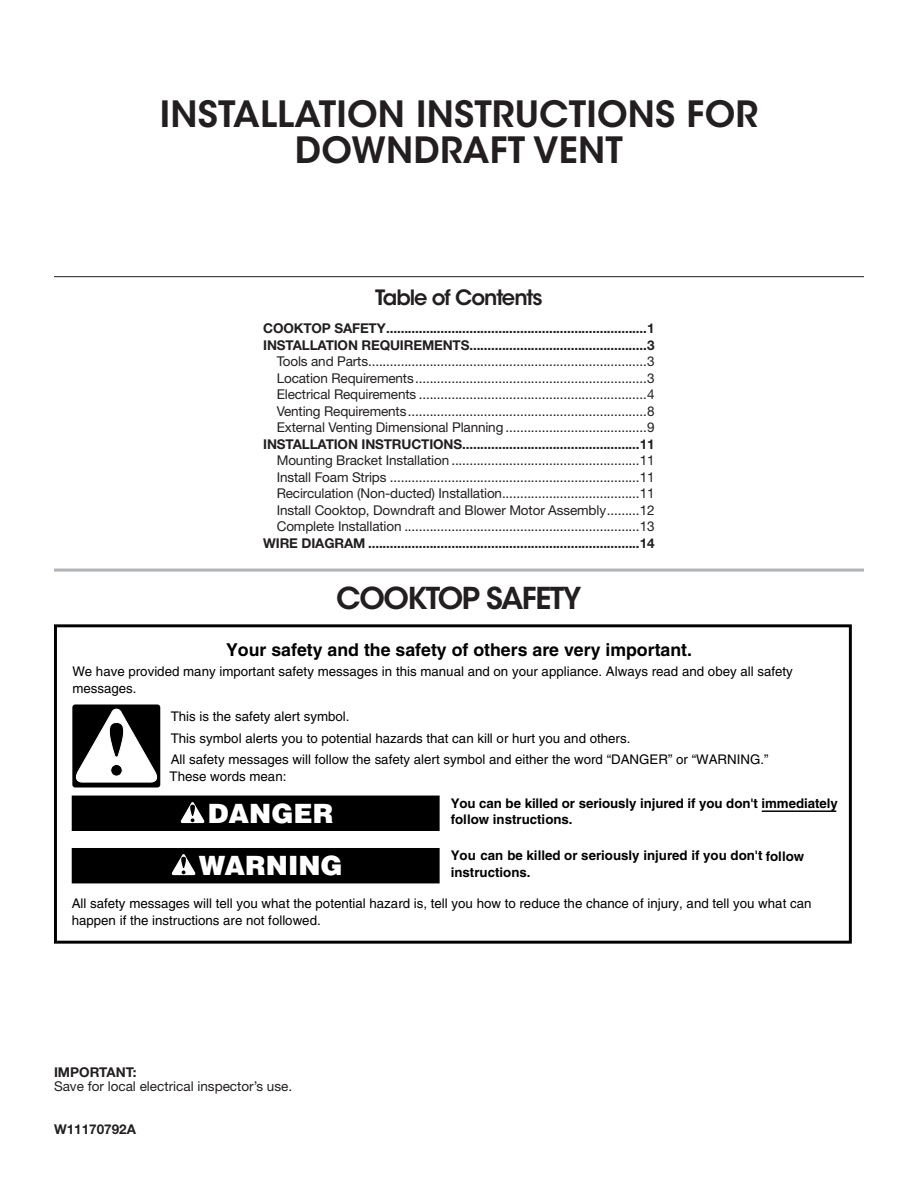
<style>
.page{position:relative;width:918px;height:1188px;background:#fff}
.page>*{position:absolute;margin:0;border:0;box-sizing:border-box;transform-origin:0 0}
.Cover_Heading_1{font:600 36px/36px "ITC Avant Garde Std";letter-spacing:.005em;color:#231f20;text-align:center}
.Heading_1{font:600 30px "ITC Avant Garde Std";letter-spacing:-.05em;color:#231f20}
.t1{font:900 26.55px/52.1px "Helvetica";color:#fff;text-align:center}
.Heading_2{font:600 21px "ITC Avant Garde Std";letter-spacing:-.05em;color:#231f20}
.t2{font:700 17.7px "Helvetica";color:#000}
.TOC_2{font:13.5px "Helvetica Neue LT Std";letter-spacing:-.01em;color:#231f20}
.TOC_1{font:700 13.5px "Helvetica Neue";letter-spacing:-.01em;color:#231f20}
.Body{font:13.5px/14px "Helvetica Neue LT Std";color:#231f20}
.Part_Number{font:700 13.5px "Helvetica Neue";color:#231f20}
.t3{font:13.35px/17px "Helvetica";color:#000}
.t4{font:700 13.35px "Helvetica";color:#000}
.s1{font-weight:700}
</style>
<div class="page">
<hr style="left:54px;top:276px;width:810px;height:1px;background:#231f20">
<hr style="left:54px;top:569px;width:810px;height:3px;background:#b2b3b7">
<div style="left:72px;top:796px;width:368px;height:35px;background:#000"></div>
<div style="left:54px;top:624px;width:798px;height:320px;border:3px solid #000"></div>
<div style="left:72px;top:848px;width:368px;height:35px;background:#000"></div>
<svg style="left:74px;top:706px;width:85px;height:80px"></svg>
<div style="left:72px;top:704px;width:88px;height:84px;border:3px solid #000;border-radius:2px"></div>
<svg style="left:74px;top:709px;width:85px;height:73px"></svg>
<hr style="left:762px;top:810px;width:74px;height:2px;background:#000">
<svg style="left:180px;top:802px;width:25px;height:22px"></svg>
<svg style="left:171px;top:854px;width:25px;height:22px"></svg>
<p class="Cover_Heading_1" style="left:160px;top:96px;width:600px">INSTALLATION INSTRUCTIONS FOR<br>DOWNDRAFT VENT</p>
<h2 class="Heading_2" style="left:375px;top:284px;width:169px">Table of Contents</h2>
<p class="TOC_1" style="left:263px;top:320px;width:393px">COOKTOP SAFETY........................................................................1</p>
<p class="TOC_1" style="left:263px;top:336px;width:393px">INSTALLATION REQUIREMENTS.................................................3</p>
<p class="TOC_2" style="left:277px;top:353px;width:379px">Tools and Parts.............................................................................3</p>
<p class="TOC_2" style="left:277px;top:370px;width:379px">Location Requirements................................................................3</p>
<p class="TOC_2" style="left:277px;top:386px;width:379px">Electrical Requirements ...............................................................4</p>
<p class="TOC_2" style="left:277px;top:403px;width:379px">Venting Requirements..................................................................8</p>
<p class="TOC_2" style="left:277px;top:419px;width:379px">External Venting Dimensional Planning .......................................9</p>
<p class="TOC_1" style="left:263px;top:435px;width:393px">INSTALLATION INSTRUCTIONS.................................................11</p>
<p class="TOC_2" style="left:277px;top:452px;width:379px">Mounting Bracket Installation ....................................................11</p>
<p class="TOC_2" style="left:277px;top:469px;width:379px">Install Foam Strips .....................................................................11</p>
<p class="TOC_2" style="left:277px;top:485px;width:379px">Recirculation (Non-ducted) Installation......................................11</p>
<p class="TOC_2" style="left:277px;top:502px;width:379px">Install Cooktop, Downdraft and Blower Motor Assembly.........12</p>
<p class="TOC_2" style="left:277px;top:518px;width:379px">Complete Installation .................................................................13</p>
<p class="TOC_1" style="left:263px;top:534px;width:393px">WIRE DIAGRAM ...........................................................................14</p>
<h1 class="Heading_1" style="left:336px;top:579px;width:247px">COOKTOP SAFETY</h1>
<p class="t2" style="left:226px;top:639px;width:468px">Your safety and the safety of others are very important.</p>
<p class="t3" style="left:72px;top:663px;width:722px">We have provided many important safety messages in this manual and on your appliance. Always read and obey all safety messages.</p>
<p class="t3" style="left:171px;top:706px;width:599px;line-height:21.5px">This is the safety alert symbol.<br>This symbol alerts you to potential hazards that can kill or hurt you and others.<br>All safety messages will follow the safety alert symbol and either the word “DANGER” or “WARNING.”</p>
<p class="t3" style="left:170px;top:768px;width:118px">These words mean:</p>
<p class="t4" style="left:451px;top:811px;width:123px">follow instructions.</p>
<p class="t4" style="left:451px;top:795px;width:389px">You can be killed or seriously injured if you don't immediately</p>
<p class="t4" style="left:451px;top:847px;width:355px">You can be killed or seriously injured if you don't follow</p>
<p class="t3" style="left:72px;top:895px;width:741px">All safety messages will tell you what the potential hazard is, tell you how to reduce the chance of injury, and tell you what can happen if the instructions are not followed.</p>
<p class="t1" style="left:199px;top:787px;width:145px">DANGER<br>WARNING</p>
<p class="t4" style="left:451px;top:864px;width:81px">instructions.</p>
<p class="Body" style="left:54px;top:1065px;width:240px"><span class="s1">IMPORTANT:<br></span>Save for local electrical inspector’s use.</p>
<p class="Part_Number" style="left:54px;top:1121px;width:84px">W11170792A</p>
</div>
